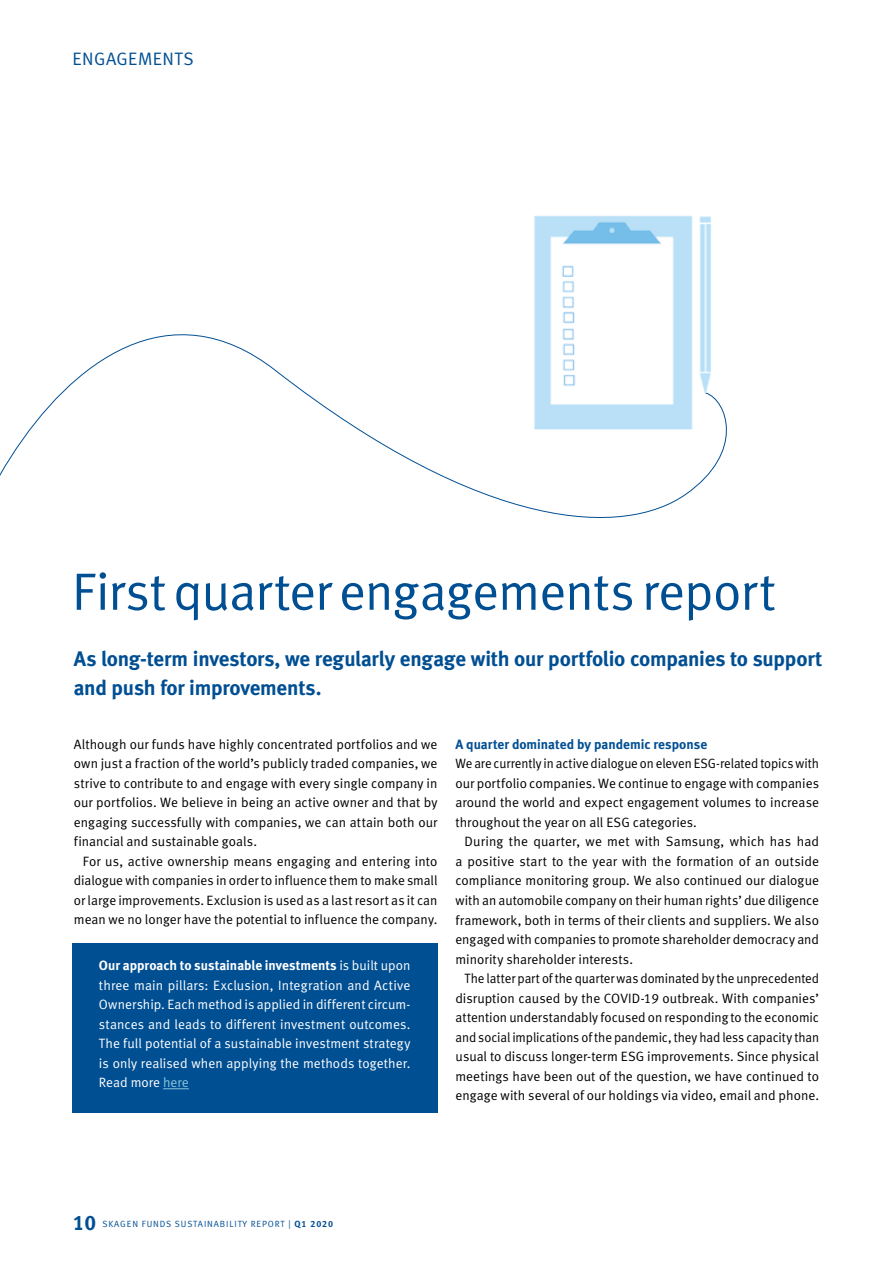
<style>
.page{position:relative;width:893px;height:1263px;background:#fff}
.page>*{position:absolute;margin:0;border:0;box-sizing:border-box;transform-origin:0 0}
.t1{font:52.5px "Meta Normal LF";letter-spacing:-.015em;color:#004f93}
.t2{font:700 21px/28.5px "Meta";letter-spacing:-.01em;color:#004f93}
.t3{font:21px "Meta Bold LF";color:#004f93}
.t4{font:18px "Meta Normal LF";letter-spacing:.025em;color:#004f93}
.t5{font:13.5px/19.5px "Meta Normal LF";color:#000;text-align:justify}
.t6{font:13.5px/19.5px "Meta Normal LF";color:#000;text-align:justify;scale:.96 1}
.t7{font:13.5px/19.5px "Meta Normal LF";letter-spacing:.005em;color:#fff;text-align:justify}
.t8{font:700 13.5px "Meta";color:#fff}
.t9{font:700 13.5px "Meta";color:#004f93}
.t10{font:9px "Meta Normal LF";letter-spacing:.1em;color:#004f93}
.s1{font-family:"Meta Normal LF";font-weight:400}
.s2{color:#8bc4dd}
.s3{font-style:inherit}
.s4{font-family:"Meta Bold LF"}
</style>
<div class="page">
<div style="left:72px;top:943px;width:365px;height:169px;background:#004f93"></div>
<svg style="left:163px;top:1088px;width:26px;height:1px"></svg>
<svg style="left:0;top:215px;width:727px;height:303px"></svg>
<h3 class="t4" style="left:73px;top:48px;width:123px">ENGAGEMENTS</h3>
<h1 class="t1" style="left:72px;top:561px;width:705px">First quarter engagements report</h1>
<h2 class="t2" style="left:74px;top:644px;width:750px">As long-term investors, we regularly engage with our portfolio companies to support and push for improvements.</h2>
<p class="t5" style="left:74px;top:734px;width:365px">Although our funds have highly concentrated portfolios and we own just a fraction of the world’s publicly traded companies, we strive to contribute to and engage with every single company in our portfolios. We believe in being an active owner and that by engaging successfully with companies, we can attain both our financial and sustainable goals.</p>
<p class="t5" style="left:74px;top:851px;width:365px;text-indent:9px">For us, active ownership means engaging and entering into dialogue with companies in order to influence them to make small or large improvements. Exclusion is used as a last resort as it can mean we no longer have the potential to influence the company.</p>
<p class="t8" style="left:99px;top:957px;width:313px">Our approach to sustainable investments <span class="s1">is built upon</span></p>
<p class="t7" style="left:99px;top:975px;width:313px">three main pillars: Exclusion, Integration and Active Ownership. Each method is applied in different circum&shy;stances and leads to different investment outcomes.<br>The full potential of a sustainable investment strategy is only realised when applying the methods together.<br>Read more <span class="s2">here</span></p>
<p class="t9" style="left:455px;top:736px;width:253px">A quarter dominated by pandemic response</p>
<p class="t6" style="left:455px;top:754px;width:380px">We are currently in active dialogue on eleven ESG-related topics with our portfolio companies. We continue to engage with companies around the world and expect engagement volumes to increase throughout the year on all ESG categories.</p>
<p class="t5" style="left:455px;top:832px;width:365px;text-indent:9px">During the quarter, we met with Samsung, which has had a positive start to the year with the formation of an outside compliance monitoring group. We also continued our dialogue with an automobile company on their human rights’ due diligence framework, both in terms of their clients and suppliers. We also engaged with companies to promote shareholder democracy and minority shareholder interests.</p>
<p class="t6" style="left:455px;top:968px;width:380px;text-indent:9px">The latter part of the quarter was dominated by the unprecedented disruption caused by the COVID-19 outbreak. With companies’ attention understandably focused on responding to the economic and social implications of the pandemic, they had less capacity than usual to discuss longer-term ESG improvements. Since physical meetings have been out of the question, we have continued to engage with several of our holdings via video, email and phone.</p>
<h2 class="t3" style="left:73px;top:1210px;width:25px">10</h2>
<p class="t10" style="left:102px;top:1219px;width:232px">SKAGEN F<span class="s3">UNDS</span> SUSTAINABILITY <span class="s3">REPORT</span> | <span class="s4">Q1 2020</span></p>
</div>
